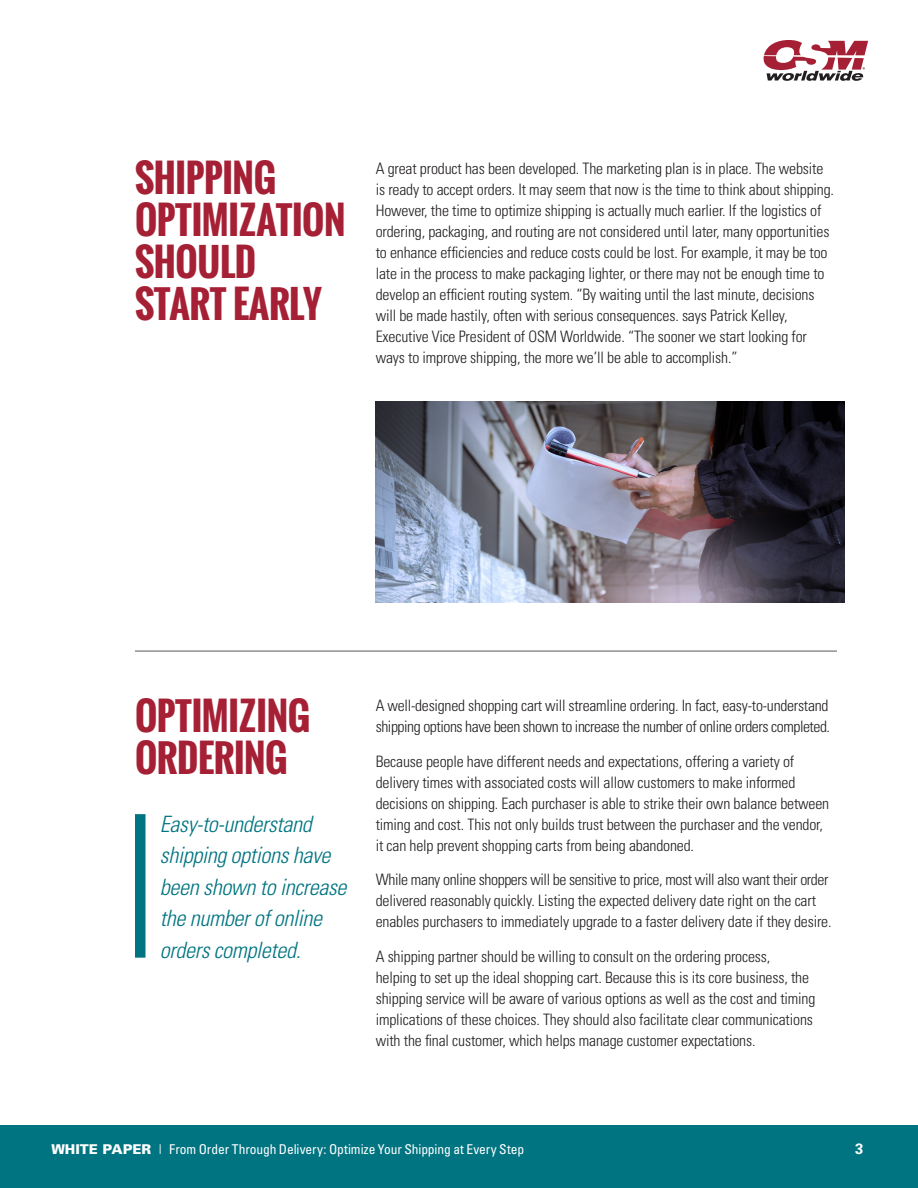
<style>
.page{position:relative;width:918px;height:1188px;background:#fff}
.page>*{position:absolute;margin:0;border:0;box-sizing:border-box;transform-origin:0 0}
.t1{font:700 37.5px/42px "Oswald";letter-spacing:-.01em;color:#a62035}
.t2{font:italic 300 condensed 22.5px/31.5px "Univers";letter-spacing:-.015em;color:#007481}
.t3{font:300 condensed 15.75px/21px "Univers";letter-spacing:-.01em;color:#231f20}
.t4{font:300 condensed 15.75px/21px "Univers";letter-spacing:-.03em;color:#231f20}
.t5{font:700 15px "Univers";color:#fff}
.t6{font:condensed 13.5px "Univers";letter-spacing:-.005em;color:#fff}
.s1{font-weight:900;font-stretch:normal}
.s2{font-weight:300;font-stretch:normal}
</style>
<div class="page">
<div style="left:0;top:1125px;width:918px;height:63px;background:#007481"></div>
<svg style="left:764px;top:40px;width:104px;height:41px"></svg>
<img style="left:375px;top:401px;width:470px;height:202px">
<hr style="left:135px;top:651px;width:702px;height:1px;background:#57585a">
<div style="left:135px;top:814px;width:11px;height:144px;background:#007481"></div>
<p class="t1" style="left:135px;top:158px;width:212px">SHIPPING<br>OPTIMIZATION<br>SHOULD<br>START EARLY</p>
<p class="t3" style="left:376px;top:158px;width:460px">A great product has been developed. The marketing plan is in place. The website is ready to accept orders. It may seem that now is the time to think about shipping.<br>However, the time to optimize shipping is actually much earlier. If the logistics of ordering, packaging, and routing are not considered until later, many opportunities to enhance efficiencies and reduce costs could be lost. For example, it may be too late in the process to make packaging lighter, or there may not be enough time to develop an efficient routing system. “By waiting until the last minute, decisions will be made hastily, often with serious consequences. says Patrick Kelley, Executive Vice President of OSM Worldwide. “The sooner we start looking for ways to improve shipping, the more we’ll be able to accomplish.”</p>
<p class="t1" style="left:135px;top:695px;width:177px">OPTIMIZING<br>ORDERING</p>
<p class="t2" style="left:160px;top:808px;width:188px">Easy-to-understand shipping options have been shown to increase the number of online orders completed.</p>
<p class="t4" style="left:376px;top:695px;width:456px">A well-designed shopping cart will streamline ordering. In fact, easy-to-understand shipping options have been shown to increase the number of online orders completed.</p>
<p class="t3" style="left:376px;top:750px;width:455px">Because people have different needs and expectations, offering a variety of delivery times with associated costs will allow customers to make informed decisions on shipping. Each purchaser is able to strike their own balance between timing and cost. This not only builds trust between the purchaser and the vendor, it can help prevent shopping carts from being abandoned.</p>
<p class="t3" style="left:376px;top:869px;width:457px">While many online shoppers will be sensitive to price, most will also want their order delivered reasonably quickly. Listing the expected delivery date right on the cart enables purchasers to immediately upgrade to a faster delivery date if they desire.</p>
<p class="t3" style="left:376px;top:945px;width:441px">A shipping partner should be willing to consult on the ordering process,<br>helping to set up the ideal shopping cart. Because this is its core business, the shipping service will be aware of various options as well as the cost and timing implications of these choices. They should also facilitate clear communications with the final customer, which helps manage customer expectations.</p>
<p class="t6" style="left:51px;top:1141px;width:474px"><span class="s1">WHITE PAPER</span> <span class="s2">|</span> From Order Through Delivery: Optimize Your Shipping at Every Step</p>
<p class="t5" style="left:855px;top:1139px;width:10px">3</p>
</div>
